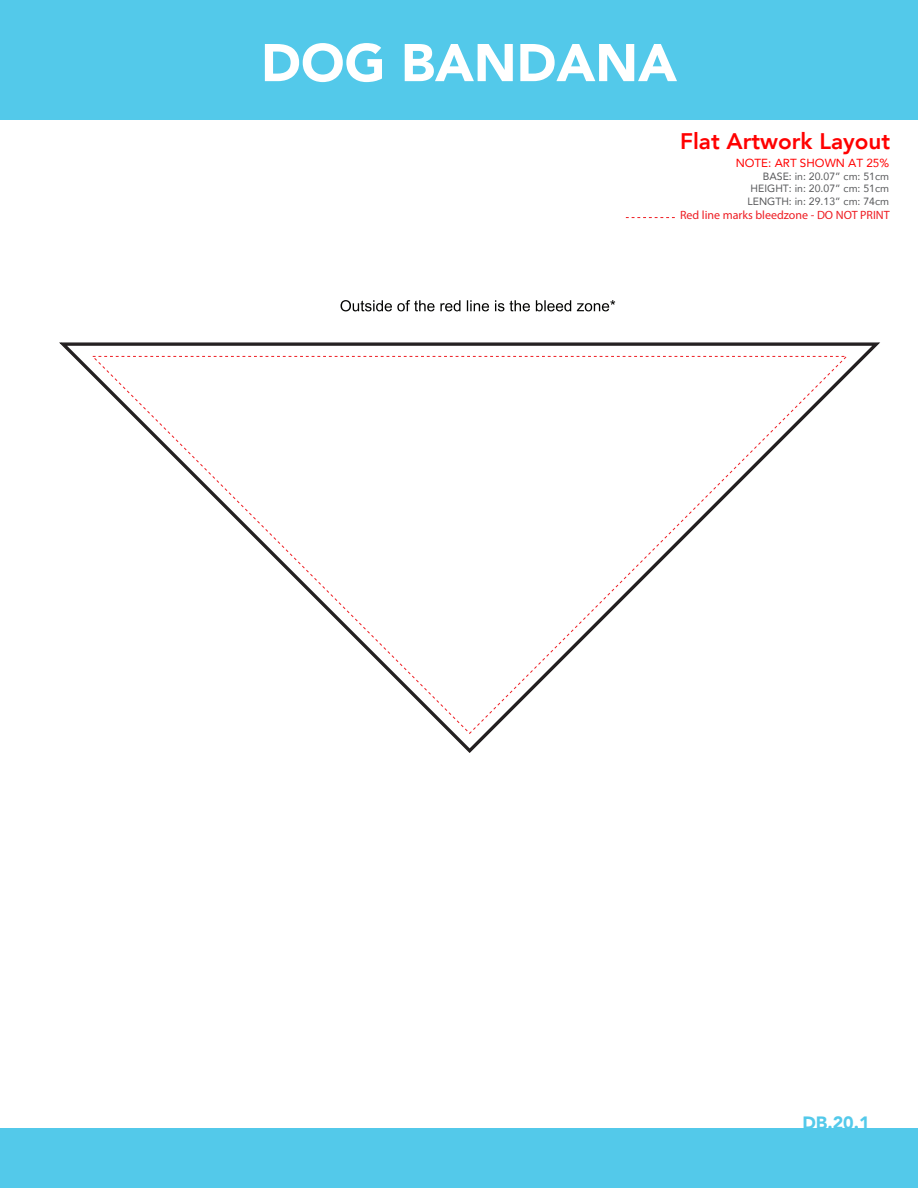
<style>
.page{position:relative;width:918px;height:1188px;background:#fff}
.page>*{position:absolute;margin:0;border:0;box-sizing:border-box;transform-origin:0 0}
.t1{font:900 52.5px "Avenir";color:#fff}
.t2{font:800 22.5px "Avenir";color:#f00}
.t3{font:900 17.85px "Avenir";color:#53c9ea}
.t4{font:12px "Myriad Pro";color:#ee1d23}
.t5{font:11.7px "Avenir";color:#f00}
.t6{font:10.5px/12.6px "Avenir";color:#57585a;text-align:justify}
</style>
<div class="page">
<div style="left:0;top:1129px;width:918px;height:59px;background:#53c9ea"></div>
<div style="left:0;top:0;width:918px;height:119px;background:#53c9ea"></div>
<svg style="left:626px;top:217px;width:49px;height:1px"></svg>
<svg style="left:341px;top:300px;width:274px;height:11px"></svg>
<svg style="left:61px;top:343px;width:818px;height:409px"></svg>
<svg style="left:92px;top:355px;width:756px;height:379px"></svg>
<h1 class="t1" style="left:261px;top:32px;width:417px">DOG BANDANA</h1>
<h2 class="t2" style="left:680px;top:132px;width:211px">Flat Artwork Layout</h2>
<p class="t5" style="left:736px;top:156px;width:155px">NOTE: ART SHOWN AT 25%</p>
<p class="t6" style="left:748px;top:170px;width:143px;text-indent:15px">BASE: in: 20.07” cm: 51cm HEIGHT: in: 20.07” cm: 51cm LENGTH: in: 29.13” cm: 74cm</p>
<p class="t4" style="left:680px;top:208px;width:211px">Red line marks bleedzone - DO NOT PRINT</p>
<h3 class="t3" style="left:802px;top:1112px;width:69px">DB.20.1</h3>
</div>
